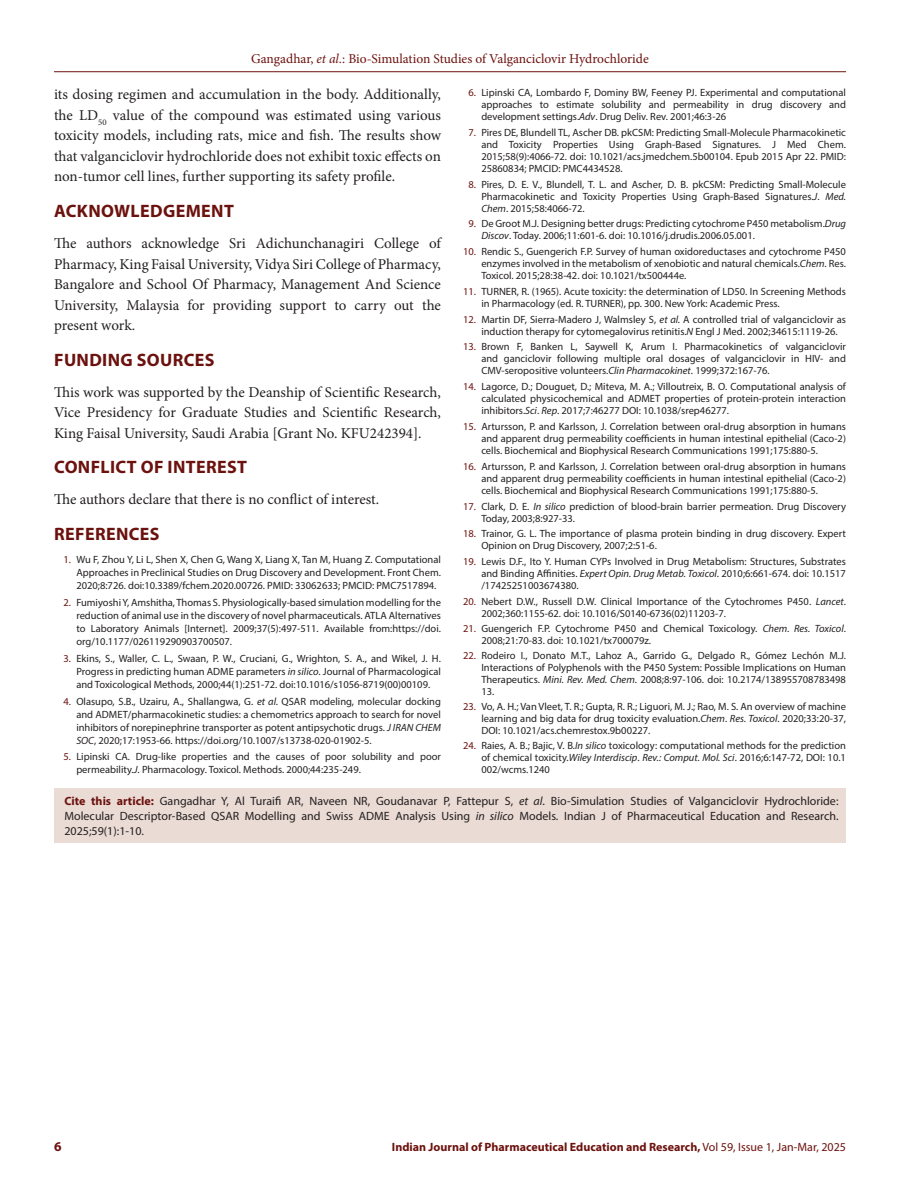
<style>
.page{position:relative;width:918px;height:1188px;background:#fff}
.page>*{position:absolute;margin:0;border:0;box-sizing:border-box;transform-origin:0 0}
.Heading_1{font:700 18px "Myriad Pro";letter-spacing:.02em;color:#6c120e}
.Body_text__FO{font:15px/20.5px "Minion Pro";letter-spacing:-.005em;color:#231f20;text-align:justify}
.t1{font:13.5px "Minion Pro";color:#6c120e}
.t2{font:700 13.5px "Myriad Pro";color:#6c120e}
.FIG_CAP{font:12px/15px "Myriad Pro";color:#231f20;text-align:justify}
.t3{font:700 12px "Myriad Pro";color:#6c120e}
.t4{font:10.5px/12px "Myriad Pro";color:#231f20;text-align:justify}
.s1{font-style:italic}
.s2{color:#6c120e}
.s3{font-weight:700;color:#6c120e}
.s4{font-weight:400}
</style>
<div class="page">
<hr style="left:54px;top:71px;width:792px;height:1px;background:#6c120e">
<div style="left:54px;top:788px;width:792px;height:54px;background:#eadbd4"></div>
<p class="t1" style="left:251px;top:50px;width:399px">Gangadhar, <span class="s1">et al.</span>: Bio-Simulation Studies of Valganciclovir Hydrochloride</p>
<p class="Body_text__FO" style="left:54px;top:84px;width:389px">its dosing regimen and accumulation in the body. Additionally, the LD<sub>50</sub> value of the compound was estimated using various toxicity models, including rats, mice and fish. The results show that valganciclovir hydrochloride does not exhibit toxic effects on non-tumor cell lines, further supporting its safety profile.</p>
<p class="Heading_1" style="left:54px;top:199px;width:181px">ACKNOWLEDGEMENT</p>
<p class="Body_text__FO" style="left:54px;top:233px;width:389px">The authors acknowledge Sri Adichunchanagiri College of Pharmacy, King Faisal University, Vidya Siri College of Pharmacy, Bangalore and School Of Pharmacy, Management And Science University, Malaysia for providing support to carry out the present work.</p>
<p class="Heading_1" style="left:54px;top:348px;width:162px">FUNDING SOURCES</p>
<p class="Body_text__FO" style="left:54px;top:382px;width:389px">This work was supported by the Deanship of Scientific Research, Vice Presidency for Graduate Studies and Scientific Research, King Faisal University, Saudi Arabia [Grant No. KFU242394].</p>
<p class="Heading_1" style="left:54px;top:455px;width:194px">CONFLICT OF INTEREST</p>
<p class="Body_text__FO" style="left:54px;top:489px;width:327px">The authors declare that there is no conflict of interest.</p>
<p class="Heading_1" style="left:54px;top:522px;width:107px">REFERENCES</p>
<p class="t4" style="left:76px;top:553px;width:366px;line-height:13px;text-indent:-13px"><span class="s2">1.</span> Wu F, Zhou Y, Li L, Shen X, Chen G, Wang X, Liang X, Tan M, Huang Z. Computational Approaches in Preclinical Studies on Drug Discovery and Development. Front Chem.<br>2020;8:726. doi:10.3389/fchem.2020.00726. PMID: 33062633; PMCID: PMC7517894.</p>
<p class="t4" style="left:76px;top:596px;width:366px;line-height:13px;text-indent:-13px"><span class="s2">2.</span> Fumiyoshi Y, Amshitha, Thomas S. Physiologically-based simulation modelling for the reduction of animal use in the discovery of novel pharmaceuticals. ATLA Alternatives to Laboratory Animals [Internet]. 2009;37(5):497-511. Available from:https://doi. org/10.1177/026119290903700507.</p>
<p class="t4" style="left:76px;top:652px;width:366px;line-height:13px;text-indent:-13px"><span class="s2">3.</span> Ekins, S., Waller, C. L., Swaan, P. W., Cruciani, G., Wrighton, S. A., and Wikel, J. H.<br>Progress in predicting human ADME parameters <span class="s1">in silico</span>. Journal of Pharmacological and Toxicological Methods, 2000;44(1):251-72. doi:10.1016/s1056-8719(00)00109.</p>
<p class="t4" style="left:76px;top:694px;width:366px;line-height:13px;text-indent:-13px"><span class="s2">4.</span> Olasupo, S.B., Uzairu, A., Shallangwa, G. <span class="s1">et al.</span> QSAR modeling, molecular docking and ADMET/pharmacokinetic studies: a chemometrics approach to search for novel inhibitors of norepinephrine transporter as potent antipsychotic drugs. <span class="s1">J IRAN CHEM SOC</span>, 2020;17:1953-66. https://doi.org/10.1007/s13738-020-01902-5.</p>
<p class="t4" style="left:76px;top:750px;width:366px;line-height:13px;text-indent:-13px"><span class="s2">5.</span> Lipinski CA. Drug-like properties and the causes of poor solubility and poor permeability.<span class="s1">J</span>. Pharmacology. Toxicol. Methods. 2000;44:235-249.</p>
<p class="t4" style="left:481px;top:86px;width:366px;text-indent:-13px"><span class="s2">6.</span> Lipinski CA, Lombardo F, Dominy BW, Feeney PJ. Experimental and computational approaches to estimate solubility and permeability in drug discovery and development settings.<span class="s1">Adv</span>. Drug Deliv. Rev. 2001;46:3-26</p>
<p class="t4" style="left:481px;top:126px;width:366px;text-indent:-13px"><span class="s2">7.</span> Pires DE, Blundell TL, Ascher DB. pkCSM: Predicting Small-Molecule Pharmacokinetic and Toxicity Properties Using Graph-Based Signatures. J Med Chem.<br>2015;58(9):4066-72. doi: 10.1021/acs.jmedchem.5b00104. Epub 2015 Apr 22. PMID:<br>25860834; PMCID: PMC4434528.</p>
<p class="t4" style="left:481px;top:178px;width:366px;text-indent:-13px"><span class="s2">8.</span> Pires, D. E. V., Blundell, T. L. and Ascher, D. B. pkCSM: Predicting Small-Molecule Pharmacokinetic and Toxicity Properties Using Graph-Based Signatures.<span class="s1">J</span>. <span class="s1">Med.<br>Chem</span>. 2015;58:4066-72.</p>
<p class="t4" style="left:481px;top:218px;width:366px;text-indent:-13px"><span class="s2">9.</span> De Groot M.J. Designing better drugs: Predicting cytochrome P450 metabolism.<span class="s1">Drug<br>Discov</span>. Today. 2006;11:601-6. doi: 10.1016/j.drudis.2006.05.001.</p>
<p class="t4" style="left:481px;top:245px;width:366px;text-indent:-18px"><span class="s2">10.</span> Rendic S., Guengerich F.P. Survey of human oxidoreductases and cytochrome P450 enzymes involved in the metabolism of xenobiotic and natural chemicals.<span class="s1">Chem</span>. Res.<br>Toxicol. 2015;28:38-42. doi: 10.1021/tx500444e.</p>
<p class="t4" style="left:481px;top:285px;width:366px;text-indent:-18px"><span class="s2">11.</span> TURNER, R. (1965). Acute toxicity: the determination of LD50. In Screening Methods in Pharmacology (ed. R. TURNER), pp. 300. New York: Academic Press.</p>
<p class="t4" style="left:481px;top:313px;width:366px;text-indent:-18px"><span class="s2">12.</span> Martin DF, Sierra-Madero J, Walmsley S, <span class="s1">et al.</span> A controlled trial of valganciclovir as induction therapy for cytomegalovirus retinitis.<span class="s1">N</span> Engl J Med. 2002;34615:1119-26.</p>
<p class="t4" style="left:481px;top:341px;width:366px;text-indent:-18px"><span class="s2">13.</span> Brown F, Banken L, Saywell K, Arum I. Pharmacokinetics of valganciclovir and ganciclovir following multiple oral dosages of valganciclovir in HIV- and CMV-seropositive volunteers.<span class="s1">Clin Pharmacokinet</span>. 1999;372:167-76.</p>
<p class="t4" style="left:481px;top:381px;width:366px;text-indent:-18px"><span class="s2">14.</span> Lagorce, D.; Douguet, D.; Miteva, M. A.; Villoutreix, B. O. Computational analysis of calculated physicochemical and ADMET properties of protein-protein interaction inhibitors.<span class="s1">Sci</span>. <span class="s1">Rep</span>. 2017;7:46277 DOI: 10.1038/srep46277.</p>
<p class="t4" style="left:481px;top:420px;width:366px;text-indent:-18px"><span class="s2">15.</span> Artursson, P. and Karlsson, J. Correlation between oral-drug absorption in humans and apparent drug permeability coefficients in human intestinal epithelial (Caco-2) cells. Biochemical and Biophysical Research Communications 1991;175:880-5.</p>
<p class="t4" style="left:481px;top:460px;width:366px;text-indent:-18px"><span class="s2">16.</span> Artursson, P. and Karlsson, J. Correlation between oral-drug absorption in humans and apparent drug permeability coefficients in human intestinal epithelial (Caco-2) cells. Biochemical and Biophysical Research Communications 1991;175:880-5.</p>
<p class="t4" style="left:481px;top:500px;width:366px;text-indent:-18px"><span class="s2">17.</span> Clark, D. E. <span class="s1">In silico</span> prediction of blood-brain barrier permeation. Drug Discovery<br>Today, 2003;8:927-33.</p>
<p class="t4" style="left:481px;top:528px;width:366px;text-indent:-18px"><span class="s2">18.</span> Trainor, G. L. The importance of plasma protein binding in drug discovery. Expert<br>Opinion on Drug Discovery, 2007;2:51-6.</p>
<p class="t4" style="left:481px;top:555px;width:366px;text-indent:-18px"><span class="s2">19.</span> Lewis D.F., Ito Y. Human CYPs Involved in Drug Metabolism: Structures, Substrates and Binding Affinities. <span class="s1">Expert Opin. Drug Metab. Toxicol</span>. 2010;6:661-674. doi: 10.1517 /17425251003674380.</p>
<p class="t4" style="left:481px;top:595px;width:366px;text-indent:-18px"><span class="s2">20.</span> Nebert D.W., Russell D.W. Clinical Importance of the Cytochromes P450. <span class="s1">Lancet</span>.<br>2002;360:1155-62. doi: 10.1016/S0140-6736(02)11203-7.</p>
<p class="t4" style="left:481px;top:622px;width:366px;text-indent:-18px"><span class="s2">21.</span> Guengerich F.P. Cytochrome P450 and Chemical Toxicology. <span class="s1">Chem. Res. Toxicol</span>.<br>2008;21:70-83. doi: 10.1021/tx700079z.</p>
<p class="t4" style="left:481px;top:649px;width:366px;text-indent:-18px"><span class="s2">22.</span> Rodeiro I., Donato M.T., Lahoz A., Garrido G., Delgado R., Gómez Lechón M.J.<br>Interactions of Polyphenols with the P450 System: Possible Implications on Human Therapeutics. <span class="s1">Mini. Rev. Med. Chem</span>. 2008;8:97-106. doi: 10.2174/138955708783498<br>13.</p>
<p class="t4" style="left:481px;top:700px;width:366px;text-indent:-18px"><span class="s2">23.</span> Vo, A. H.; Van Vleet, T. R.; Gupta, R. R.; Liguori, M. J.; Rao, M. S. An overview of machine learning and big data for drug toxicity evaluation.<span class="s1">Chem</span>. <span class="s1">Res. Toxicol</span>. 2020;33:20-37, DOI: 10.1021/acs.chemrestox.9b00227.</p>
<p class="t4" style="left:481px;top:739px;width:366px;text-indent:-18px"><span class="s2">24.</span> Raies, A. B.; Bajic, V. B.<span class="s1">In silico</span> toxicology: computational methods for the prediction of chemical toxicity.<span class="s1">Wiley Interdiscip</span>. <span class="s1">Rev.: Comput. Mol. Sci</span>. 2016;6:147-72, DOI: 10.1<br>002/wcms.1240</p>
<p class="FIG_CAP" style="left:64px;top:793px;width:776px"><span class="s3">Cite this article:</span> Gangadhar Y, Al Turaifi AR, Naveen NR, Goudanavar P, Fattepur S, <span class="s1">et al</span>. Bio-Simulation Studies of Valganciclovir Hydrochloride:<br>Molecular Descriptor-Based QSAR Modelling and Swiss ADME Analysis Using <span class="s1">in silico</span> Models. Indian J of Pharmaceutical Education and Research.<br>2025;59(1):1-10.</p>
<p class="t2" style="left:54px;top:1137px;width:9px">6</p>
<p class="t3" style="left:392px;top:1139px;width:456px">Indian Journal of Pharmaceutical Education and Research, <span class="s4">Vol 59, Issue 1, Jan-Mar, 2025</span></p>
</div>
